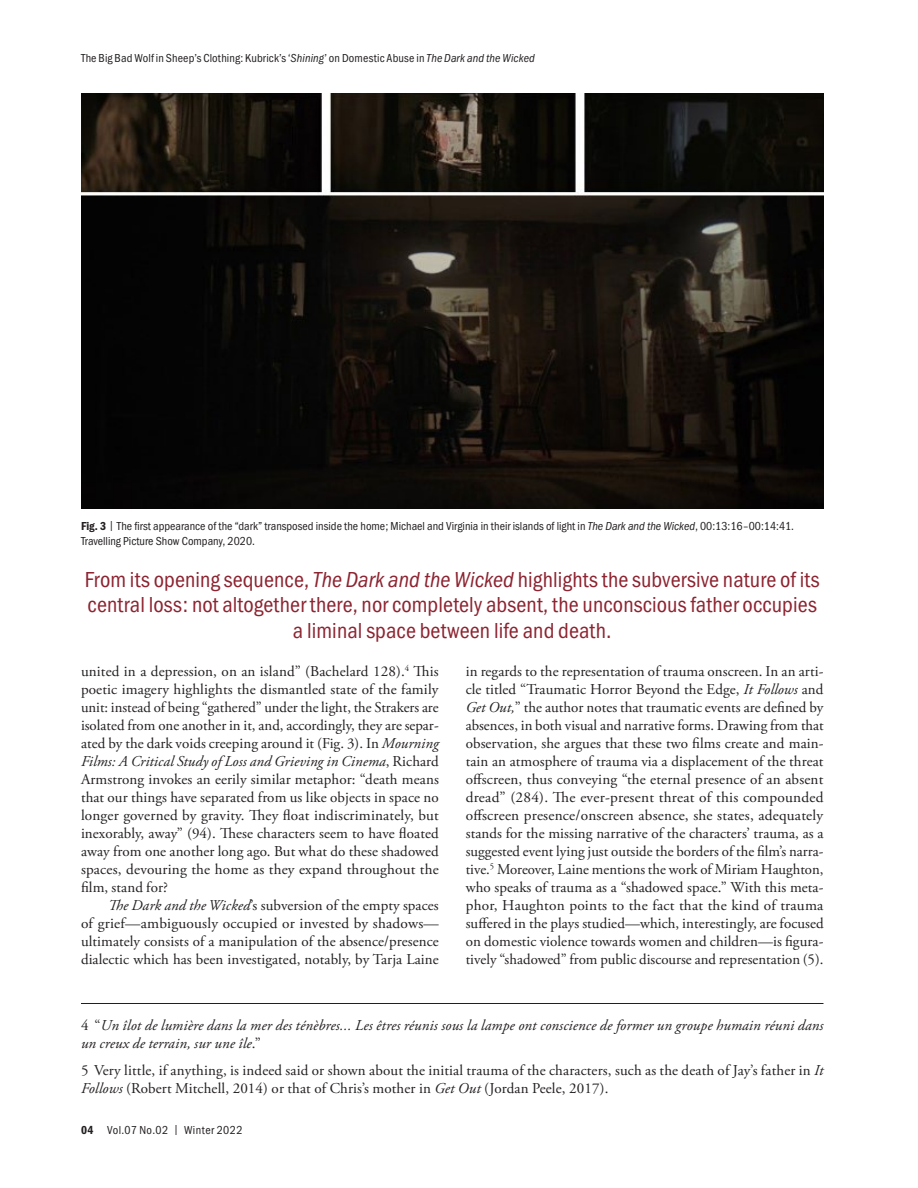
<style>
.page{position:relative;width:918px;height:1188px;background:#fff}
.page>*{position:absolute;margin:0;border:0;box-sizing:border-box;transform-origin:0 0}
.Pull_Quote{font:22.5px/25.5px "Franklin Gothic URW Cond";letter-spacing:.005em;color:#8d2431;text-align:center}
.Body_Copy{font:15px/18px "Adobe Garamond Pro";letter-spacing:.005em;color:#231f20;text-align:justify}
.Footnote{font:15px/18px "Adobe Garamond Pro";letter-spacing:.01em;color:#231f20}
.Footnote-2{font:italic 15px/18px "Adobe Garamond Pro";letter-spacing:.01em;color:#231f20}
.t1{font:12px/15px "Franklin Gothic URW Cond";color:#231f20}
.t2{font:12px "Franklin Gothic URW Cond";letter-spacing:.04em;color:#231f20}
.s1{font-family:"Franklin Gothic URW Con Boo Ita"}
.s2{font-family:"Franklin Gothic URW Con Dem"}
.s3{font-style:italic}
.s4{font-style:normal}
</style>
<div class="page">
<hr style="left:81px;top:1003px;width:743px;height:1px;background:#231f20">
<img style="left:81px;top:94px;width:743px;height:414px">
<p class="t1" style="left:81px;top:50px;width:455px">The Big Bad Wolf in Sheep’s Clothing: Kubrick’s ‘<span class="s1">Shining</span>’ on Domestic Abuse in <span class="s1">The Dark and the Wicked</span></p>
<p class="t1" style="left:81px;top:518px;width:715px"><span class="s2">Fig. 3</span> | The first appearance of the “dark” transposed inside the home; Michael and Virginia in their islands of light in <span class="s1">The Dark and the Wicked</span>, 00:13:16–00:14:41.<br>Travelling Picture Show Company, 2020.</p>
<p class="Pull_Quote" style="left:85px;top:565px;width:736px">From its opening sequence, <span class="s1">The Dark and the Wicked</span> highlights the subversive nature of its central loss: not altogether there, nor completely absent, the unconscious father occupies a liminal space between life and death.</p>
<p class="Body_Copy" style="left:81px;top:662px;width:359px">united in a depression, on an island” (Bachelard 128).<sup>4</sup> This poetic imagery highlights the dismantled state of the family unit: instead of being “gathered” under the light, the Strakers are isolated from one another in it, and, accordingly, they are separ&shy;ated by the dark voids creeping around it (Fig. 3). In <span class="s3">Mourning Films: A Critical Study of Loss and Grieving in Cinema</span>, Richard Armstrong invokes an eerily similar metaphor: “death means that our things have separated from us like objects in space no longer governed by gravity. They float indiscriminately, but inexorably, away” (94). These characters seem to have floated away from one another long ago. But what do these shadowed spaces, devouring the home as they expand throughout the film, stand for?</p>
<p class="Body_Copy" style="left:81px;top:896px;width:359px;text-indent:27px"><span class="s3">The Dark and the Wicked</span>’s subversion of the empty spaces of grief—ambiguously occupied or invested by shadows— ultimately consists of a manipulation of the absence/presence dialectic which has been investigated, notably, by Tarja Laine</p>
<p class="Body_Copy" style="left:466px;top:662px;width:360px">in regards to the representation of trauma onscreen. In an arti&shy;cle titled “Traumatic Horror Beyond the Edge, <span class="s3">It Follows</span> and <span class="s3">Get Out,</span>” the author notes that traumatic events are defined by absences, in both visual and narrative forms. Drawing from that observation, she argues that these two films create and main&shy;tain an atmosphere of trauma via a displacement of the threat offscreen, thus conveying “the eternal presence of an absent dread” (284). The ever-present threat of this compounded offscreen presence/onscreen absence, she states, adequately stands for the missing narrative of the characters’ trauma, as a suggested event lying just outside the borders of the film’s narra&shy;tive.<sup>5</sup> Moreover, Laine mentions the work of Miriam Haughton, who speaks of trauma as a “shadowed space.” With this meta&shy;phor, Haughton points to the fact that the kind of trauma suffered in the plays studied—which, interestingly, are focused on domestic violence towards women and children—is figura&shy;tively “shadowed” from public discourse and representation (5).</p>
<p class="Footnote-2" style="left:81px;top:1017px;width:744px"><span class="s4">4 “</span>Un îlot de lumière dans la mer des ténèbres... Les êtres réunis sous la lampe ont conscience de former un groupe humain réuni dans un creux de terrain, sur une île<span class="s4">.”</span></p>
<p class="Footnote" style="left:81px;top:1062px;width:744px">5 Very little, if anything, is indeed said or shown about the initial trauma of the characters, such as the death of Jay’s father in <span class="s3">It<br>Follows</span> (Robert Mitchell, 2014) or that of Chris’s mother in <span class="s3">Get Out</span> (Jordan Peele, 2017).</p>
<p class="t2" style="left:81px;top:1121px;width:163px"><span class="s2">04</span> Vol.07 No.02 | Winter 2022</p>
</div>
